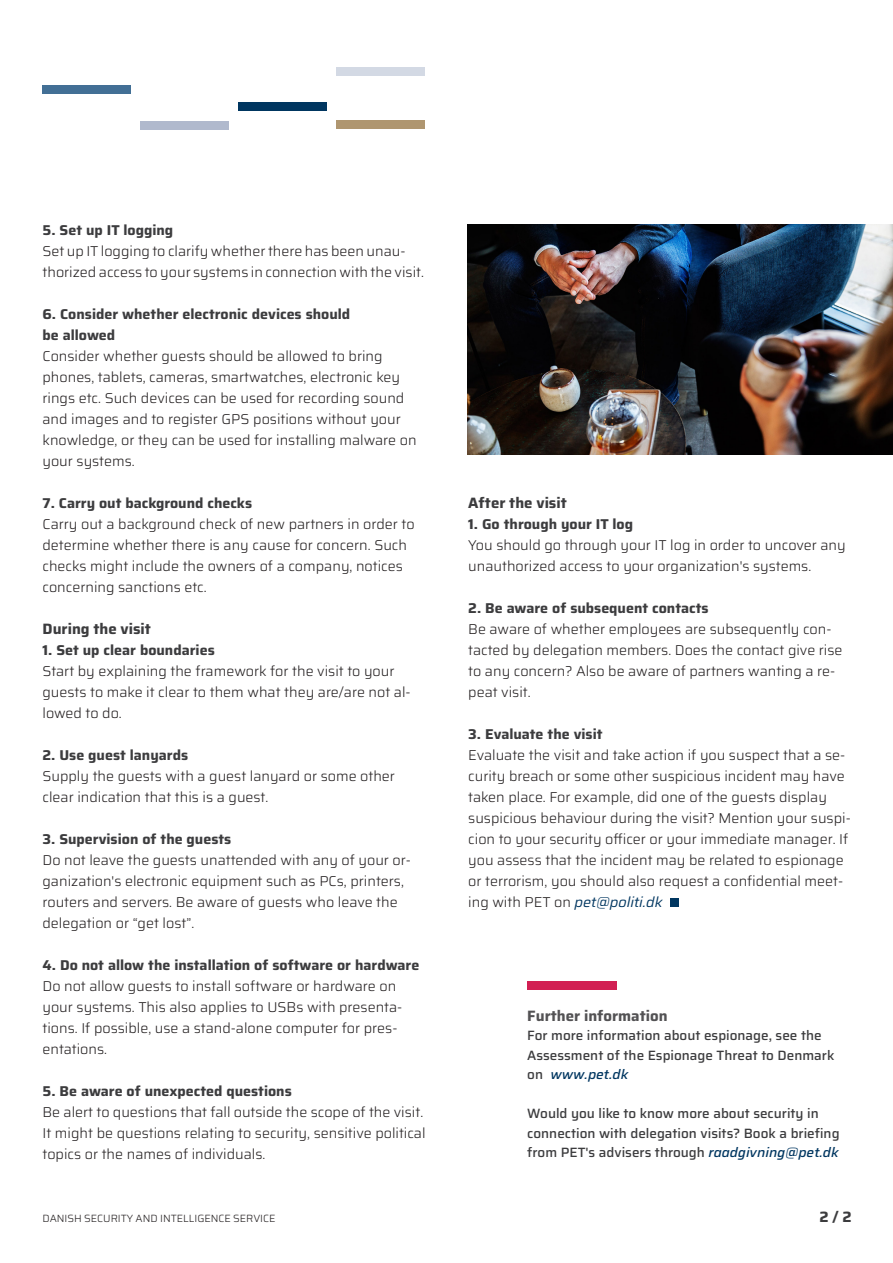
<style>
.page{position:relative;width:893px;height:1263px;background:#fff}
.page>*{position:absolute;margin:0;border:0;box-sizing:border-box;transform-origin:0 0}
.Mellemrubrik{font:700 15px "Saira";color:#3c3c3e}
.Fakta___Rubrik{font:700 15px "Saira";color:#535254}
.Brød{font:300 14.25px/21px "Saira";color:#231f20}
.Brød-2{font:700 14.25px/21px "Saira";color:#3c3c3e}
.Fakta___Brød{font:500 13.5px/19.5px "Saira";color:#3c3c3e}
.t1{font:300 10.5px "Saira";color:#231f20}
.s1{font-weight:400;font-style:italic;color:#003660}
.s2{font-style:italic;color:#003660}
</style>
<div class="page">
<div style="left:670px;top:898px;width:8px;height:8px;background:#003660"></div>
<img style="left:468px;top:225px;width:425px;height:229px">
<div style="left:527px;top:981px;width:90px;height:9px;background:#d21f53"></div>
<div style="left:43px;top:85px;width:88px;height:9px;background:#426f95"></div>
<div style="left:336px;top:120px;width:89px;height:9px;background:#af9670"></div>
<div style="left:238px;top:102px;width:89px;height:9px;background:#003660"></div>
<div style="left:336px;top:67px;width:89px;height:9px;background:#d3d9e4"></div>
<div style="left:140px;top:121px;width:89px;height:8px;background:#b0b9cd"></div>
<p class="Brød-2" style="left:43px;top:219px;width:132px">5. Set up IT logging</p>
<p class="Brød" style="left:43px;top:240px;width:383px">Set up IT logging to clarify whether there has been unau&shy;thorized access to your systems in connection with the visit.</p>
<p class="Brød-2" style="left:43px;top:303px;width:309px">6. Consider whether electronic devices should be allowed</p>
<p class="Brød" style="left:43px;top:345px;width:376px">Consider whether guests should be allowed to bring phones, tablets, cameras, smartwatches, electronic key rings etc. Such devices can be used for recording sound and images and to register GPS positions without your knowledge, or they can be used for installing malware on your systems.</p>
<p class="Brød-2" style="left:43px;top:492px;width:211px">7. Carry out background checks</p>
<p class="Brød" style="left:43px;top:513px;width:374px">Carry out a background check of new partners in order to determine whether there is any cause for concern. Such checks might include the owners of a company, notices concerning sanctions etc.</p>
<p class="Mellemrubrik" style="left:43px;top:616px;width:110px">During the visit</p>
<p class="Brød-2" style="left:43px;top:639px;width:174px">1. Set up clear boundaries</p>
<p class="Brød" style="left:43px;top:660px;width:370px">Start by explaining the framework for the visit to your guests to make it clear to them what they are/are not al&shy;lowed to do.</p>
<p class="Brød-2" style="left:43px;top:744px;width:147px">2. Use guest lanyards</p>
<p class="Brød" style="left:43px;top:765px;width:354px">Supply the guests with a guest lanyard or some other clear indication that this is a guest.</p>
<p class="Brød-2" style="left:43px;top:828px;width:190px">3. Supervision of the guests</p>
<p class="Brød" style="left:43px;top:849px;width:370px">Do not leave the guests unattended with any of your or&shy;ganization's electronic equipment such as PCs, printers, routers and servers. Be aware of guests who leave the delegation or “get lost”.</p>
<p class="Brød-2" style="left:43px;top:954px;width:378px">4. Do not allow the installation of software or hardware</p>
<p class="Brød" style="left:43px;top:975px;width:361px">Do not allow guests to install software or hardware on your systems. This also applies to USBs with presenta&shy;tions. If possible, use a stand-alone computer for pres&shy;entations.</p>
<p class="Brød-2" style="left:43px;top:1080px;width:251px">5. Be aware of unexpected questions</p>
<p class="Brød" style="left:43px;top:1101px;width:385px">Be alert to questions that fall outside the scope of the visit.<br>It might be questions relating to security, sensitive political topics or the names of individuals.</p>
<p class="Mellemrubrik" style="left:468px;top:490px;width:100px">After the visit</p>
<p class="Brød-2" style="left:468px;top:513px;width:166px">1. Go through your IT log</p>
<p class="Brød" style="left:468px;top:534px;width:379px">You should go through your IT log in order to uncover any unauthorized access to your organization's systems.</p>
<p class="Brød-2" style="left:468px;top:597px;width:242px">2. Be aware of subsequent contacts</p>
<p class="Brød" style="left:468px;top:618px;width:376px">Be aware of whether employees are subsequently con&shy;tacted by delegation members. Does the contact give rise to any concern? Also be aware of partners wanting a re&shy;peat visit.</p>
<p class="Brød-2" style="left:468px;top:723px;width:136px">3. Evaluate the visit</p>
<p class="Brød" style="left:468px;top:744px;width:384px">Evaluate the visit and take action if you suspect that a se&shy;curity breach or some other suspicious incident may have taken place. For example, did one of the guests display suspicious behaviour during the visit? Mention your suspi&shy;cion to your security officer or your immediate manager. If you assess that the incident may be related to espionage or terrorism, you should also request a confidential meet&shy;ing with PET on <span class="s1">pet@politi.dk</span></p>
<p class="Fakta___Rubrik" style="left:527px;top:1003px;width:142px">Further information</p>
<p class="Fakta___Brød" style="left:527px;top:1025px;width:309px">For more information about espionage, see the<br>Assessment of the Espionage Threat to Denmark on <span class="s2">www.pet.dk</span></p>
<p class="Fakta___Brød" style="left:527px;top:1103px;width:314px">Would you like to know more about security in connection with delegation visits? Book a briefing from PET's advisers through <span class="s2">raadgivning@pet.dk</span></p>
<p class="t1" style="left:43px;top:1209px;width:235px">DANISH SECURITY AND INTELLIGENCE SERVICE</p>
<p class="Mellemrubrik" style="left:819px;top:1204px;width:34px">2 / 2</p>
</div>
